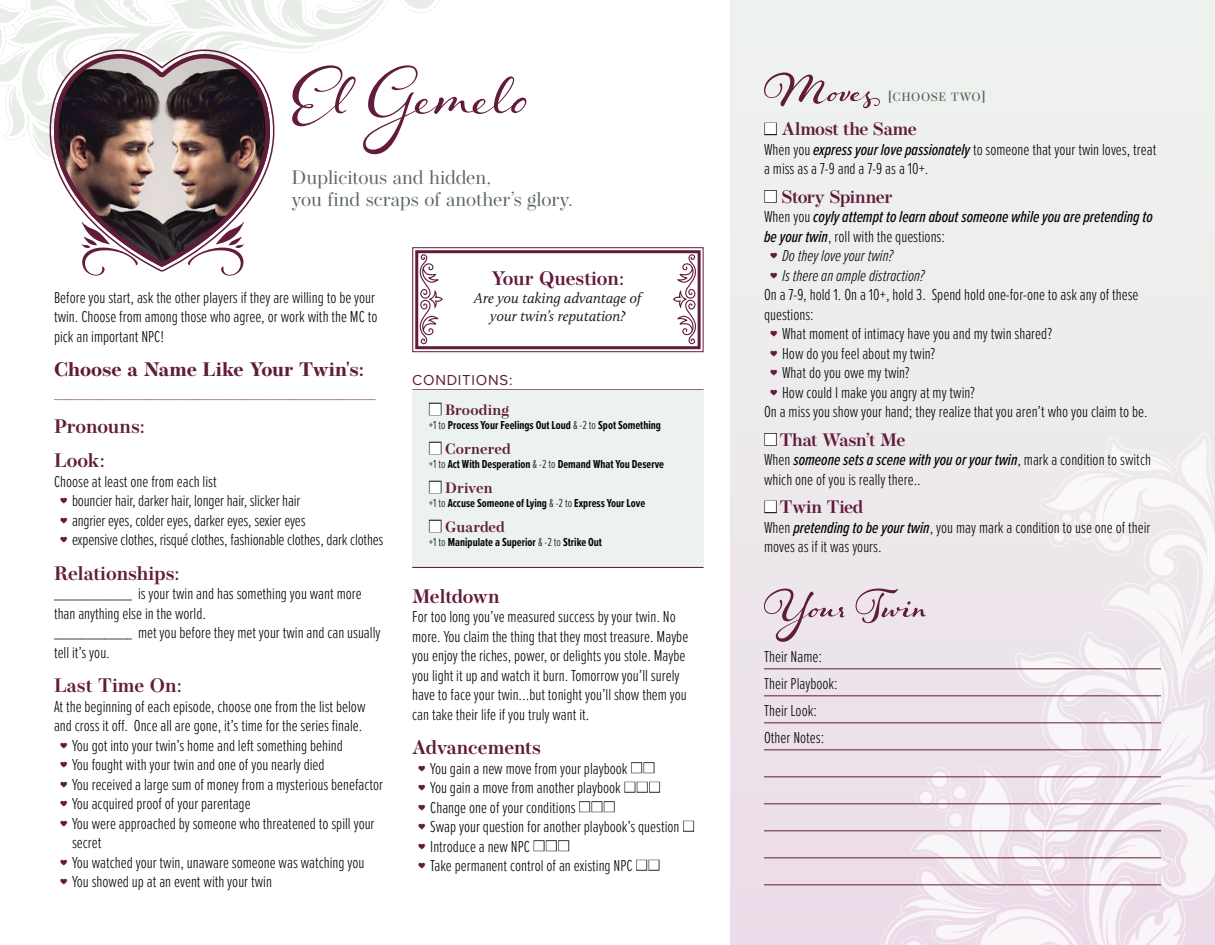
<style>
.page{position:relative;width:1215px;height:945px;background:#fff}
.page>*{position:absolute;margin:0;border:0;box-sizing:border-box;transform-origin:0 0}
.t1{font:90px "Hummingbird";letter-spacing:.02em;color:#611b3b}
.t2{font:700 54px "Hummingbird";color:#611b3b}
.t3{font:600 19.5px/34.3px "Operetta 8";color:#611b3b}
.t4{font:19.5px/22.5px "Operetta 12";color:#5a675d}
.t5{font:700 19.5px "Operetta 8";color:#611b3b}
.t6{font:600 19.5px "Operetta 8";letter-spacing:-.02em;color:#611b3b}
.t7{font:600 18px "Operetta 8";letter-spacing:-.025em;color:#611b3b}
.t8{font:600 18px "Operetta 8";letter-spacing:-.005em;color:#611b3b}
.t9{font:300 16.5px/19.5px "Proxima Nova Ex Cn";color:#040503}
.t10{font:italic 500 16.5px "Proxima Nova Ex Cn";color:#040503}
.t11{font:italic 300 16.5px "Proxima Nova Ex Cn";color:#040503}
.t12{font:italic 15px/18px "Calluna";color:#231f20;text-align:center}
.t13{font:600 15px "Operetta 8";letter-spacing:.01em;color:#611b3b}
.t14{font:15px "Proxima Nova";letter-spacing:.05em;color:#611b3b}
.t15{font:700 12px "Proxima Nova Ex Cn";color:#040503}
.t16{font:500 12px "Operetta 8";letter-spacing:.05em;color:#5a675d}
.s1{font-family:"Proxima Nova";font-weight:400;font-size:19.5px;color:#231f20}
.s2{font-weight:500;font-style:italic}
.s3{font-weight:300;font-style:normal}
.s4{font-weight:300}
.s5{color:#231f20}
</style>
<div class="page">
<div style="left:731px;top:0;width:484px;height:945px;background:linear-gradient(to right,#ede8ec,#eef1ee)"></div>
<svg style="left:878px;top:438px;width:137px;height:507px;background:#ede4eb"></svg>
<svg style="left:1015px;top:419px;width:200px;height:526px;fill:#ede8ec"></svg>
<svg style="left:0;top:0;width:439px;height:140px"></svg>
<svg style="left:223px;top:273px;width:15px;height:3px"></svg>
<svg style="left:88px;top:273px;width:15px;height:3px"></svg>
<svg style="left:27px;top:47px;width:268px;height:226px"></svg>
<svg style="left:30px;top:50px;width:258px;height:220px"></svg>
<hr style="left:764px;top:668px;width:397px;height:1px;background:#611b3b">
<hr style="left:764px;top:695px;width:397px;height:1px;background:#611b3b">
<hr style="left:764px;top:722px;width:397px;height:1px;background:#611b3b">
<hr style="left:764px;top:749px;width:397px;height:1px;background:#611b3b">
<hr style="left:764px;top:776px;width:397px;height:1px;background:#611b3b">
<hr style="left:764px;top:803px;width:397px;height:1px;background:#611b3b">
<hr style="left:764px;top:830px;width:397px;height:1px;background:#611b3b">
<hr style="left:764px;top:857px;width:397px;height:1px;background:#611b3b">
<hr style="left:764px;top:884px;width:397px;height:1px;background:#611b3b">
<svg style="left:412px;top:247px;width:292px;height:106px"></svg>
<div style="left:415px;top:250px;width:286px;height:99px;border:3px solid #611b3b"></div>
<hr style="left:412px;top:389px;width:292px;height:2px;background:#611b3b">
<div style="left:412px;top:391px;width:292px;height:32px;background:#ecf2ed"></div>
<div style="left:412px;top:419px;width:292px;height:30px;background:#ecf2ed"></div>
<div style="left:412px;top:430px;width:292px;height:32px;background:#ecf2ed"></div>
<div style="left:412px;top:458px;width:292px;height:30px;background:#ecf2ed"></div>
<div style="left:412px;top:469px;width:292px;height:32px;background:#ecf2ed"></div>
<div style="left:412px;top:497px;width:292px;height:30px;background:#ecf2ed"></div>
<div style="left:412px;top:508px;width:292px;height:32px;background:#ecf2ed"></div>
<div style="left:412px;top:536px;width:292px;height:30px;background:#ecf2ed"></div>
<hr style="left:412px;top:567px;width:292px;height:1px;background:#611b3b">
<h1 class="t1" style="left:292px;top:29px;width:236px">El Gemelo</h1>
<h2 class="t2" style="left:764px;top:50px;width:112px">Moves</h2>
<p class="t16" style="left:888px;top:90px;width:100px">[CHOOSE TWO]</p>
<p class="t7" style="left:764px;top:118px;width:154px"><span class="s1">■</span> Almost the Same</p>
<p class="t9" style="left:764px;top:139px;width:394px">When you <span class="s2">express your love passionately</span> to someone that your twin loves, treat a miss as a 7-9 and a 7-9 as a 10+.</p>
<p class="t7" style="left:764px;top:186px;width:130px"><span class="s1">■</span> Story Spinner</p>
<p class="t10" style="left:764px;top:205px;width:390px"><span class="s3">When you</span> coyly attempt to learn about someone while you are pretending to</p>
<p class="t9" style="left:764px;top:226px;width:182px"><span class="s2">be your twin</span>, roll with the questions:</p>
<p class="t11" style="left:770px;top:244px;width:124px"><sup>ͪ</sup> Do they love your twin?</p>
<p class="t11" style="left:770px;top:263px;width:156px"><sup>ͪ</sup> Is there an ample distraction?</p>
<p class="t9" style="left:764px;top:284px;width:376px">On a 7-9, hold 1. On a 10+, hold 3. Spend hold one-for-one to ask any of these</p>
<p class="t9" style="left:764px;top:304px;width:51px">questions:</p>
<p class="t9" style="left:770px;top:323px;width:284px"><sup>ͪ</sup> What moment of intimacy have you and my twin shared?</p>
<p class="t9" style="left:770px;top:343px;width:167px"><sup>ͪ</sup> How do you feel about my twin?</p>
<p class="t9" style="left:770px;top:362px;width:141px"><sup>ͪ</sup> What do you owe my twin?</p>
<p class="t9" style="left:770px;top:382px;width:206px"><sup>ͪ</sup> How could I make you angry at my twin?</p>
<p class="t9" style="left:764px;top:401px;width:385px">On a miss you show your hand; they realize that you aren’t who you claim to be.</p>
<p class="t7" style="left:764px;top:429px;width:143px"><span class="s1">■</span> That Wasn’t Me</p>
<p class="t9" style="left:764px;top:449px;width:388px">When <span class="s2">someone sets a scene with you or your twin</span>, mark a condition to switch which one of you is really there..</p>
<p class="t8" style="left:764px;top:496px;width:101px"><span class="s1">■</span> Twin Tied</p>
<p class="t9" style="left:764px;top:517px;width:388px">When <span class="s2">pretending to be your twin</span>, you may mark a condition to use one of their moves as if it was yours.</p>
<h2 class="t2" style="left:764px;top:566px;width:164px">Your Twin</h2>
<p class="t9" style="left:764px;top:642px;width:75px;line-height:27px">Their Name:<br>Their Playbook:<br>Their Look:<br>Other Notes:</p>
<p class="t4" style="left:292px;top:166px;width:283px">Duplicitous and hidden,<br>you find scraps of another’s glory.</p>
<p class="t3" style="left:492px;top:261px;width:134px">Your Question:</p>
<p class="t12" style="left:474px;top:289px;width:169px">Are you taking advantage of your twin’s reputation?</p>
<p class="t9" style="left:54px;top:286px;width:325px">Before you start, ask the other players if they are willing to be your twin. Choose from among those who agree, or work with the MC to pick an important NPC!</p>
<p class="t5" style="left:54px;top:358px;width:312px">Choose a Name Like Your Twin's:</p>
<p class="t3" style="left:54px;top:374px;width:323px">___________________________<br>Pronouns:<br>Look:</p>
<p class="t9" style="left:60px;top:471px;width:325px;text-indent:-6px">Choose at least one from each list<br><sup>ͪ</sup> bouncier hair, darker hair, longer hair, slicker hair<br><sup>ͪ</sup> angrier eyes, colder eyes, darker eyes, sexier eyes<br><sup>ͪ</sup> expensive clothes, risqué clothes, fashionable clothes, dark clothes</p>
<p class="t3" style="left:54px;top:556px;width:127px">Relationships:</p>
<p class="t9" style="left:54px;top:583px;width:328px">_________________ is your twin and has something you want more than anything else in the world.<br>_________________ met you before they met your twin and can usually tell it’s you.</p>
<p class="t3" style="left:54px;top:668px;width:129px">Last Time On:</p>
<p class="t9" style="left:54px;top:696px;width:313px">At the beginning of each episode, choose one from the list below</p>
<p class="t9" style="left:54px;top:715px;width:310px">and cross it off. Once all are gone, it’s time for the series finale.</p>
<p class="t9" style="left:60px;top:735px;width:284px"><sup>ͪ</sup> You got into your twin’s home and left something behind</p>
<p class="t9" style="left:60px;top:754px;width:266px"><sup>ͪ</sup> You fought with your twin and one of you nearly died</p>
<p class="t9" style="left:60px;top:774px;width:325px"><sup>ͪ</sup> You received a large sum of money from a mysterious benefactor</p>
<p class="t9" style="left:60px;top:793px;width:192px"><sup>ͪ</sup> You acquired proof of your parentage</p>
<p class="t9" style="left:60px;top:813px;width:316px"><sup>ͪ</sup> You were approached by someone who threatened to spill your</p>
<p class="t9" style="left:72px;top:832px;width:31px">secret</p>
<p class="t9" style="left:60px;top:852px;width:306px"><sup>ͪ</sup> You watched your twin, unaware someone was watching you</p>
<p class="t9" style="left:60px;top:871px;width:214px"><sup>ͪ</sup> You showed up at an event with your twin</p>
<p class="t14" style="left:412px;top:369px;width:102px">CONDITIONS:</p>
<p class="t13" style="left:429px;top:401px;width:82px"><span class="s1">■</span> Brooding</p>
<p class="t15" style="left:429px;top:416px;width:234px"><span class="s4">+1 to</span> Process Your Feelings Out Loud <span class="s4">&amp; -2 to</span> Spot Something</p>
<p class="t13" style="left:429px;top:440px;width:84px"><span class="s1">■</span> Cornered</p>
<p class="t15" style="left:429px;top:455px;width:237px"><span class="s4">+1 to</span> Act With Desperation <span class="s4">&amp; -2 to</span> Demand What You Deserve</p>
<p class="t13" style="left:429px;top:479px;width:65px"><span class="s1">■</span> Driven</p>
<p class="t15" style="left:429px;top:494px;width:218px"><span class="s4">+1 to</span> Accuse Someone of Lying <span class="s4">&amp; -2 to</span> Express Your Love</p>
<p class="t13" style="left:429px;top:518px;width:78px"><span class="s1">■</span> Guarded</p>
<p class="t15" style="left:429px;top:533px;width:175px"><span class="s4">+1 to</span> Manipulate a Superior <span class="s4">&amp; -2 to</span> Strike Out</p>
<p class="t6" style="left:412px;top:585px;width:89px">Meltdown</p>
<p class="t9" style="left:412px;top:606px;width:278px">For too long you’ve measured success by your twin. No more. You claim the thing that they most treasure. Maybe you enjoy the riches, power, or delights you stole. Maybe you light it up and watch it burn. Tomorrow you’ll surely have to face your twin...but tonight you’ll show them you can take their life if you truly want it.</p>
<p class="t3" style="left:412px;top:730px;width:130px">Advancements</p>
<p class="t9" style="left:418px;top:758px;width:278px"><sup>ͪ</sup> You gain a new move from your playbook <span class="s5">■■<br></span><sup>ͪ</sup> You gain a move from another playbook <span class="s5">■■■<br></span><sup>ͪ</sup> Change one of your conditions <span class="s5">■■■<br></span><sup>ͪ</sup> Swap your question for another playbook’s question <span class="s5">■ </span><sup>ͪ</sup> Introduce a new NPC <span class="s5">■■■<br></span><sup>ͪ</sup> Take permanent control of an existing NPC <span class="s5">■■</span></p>
</div>
